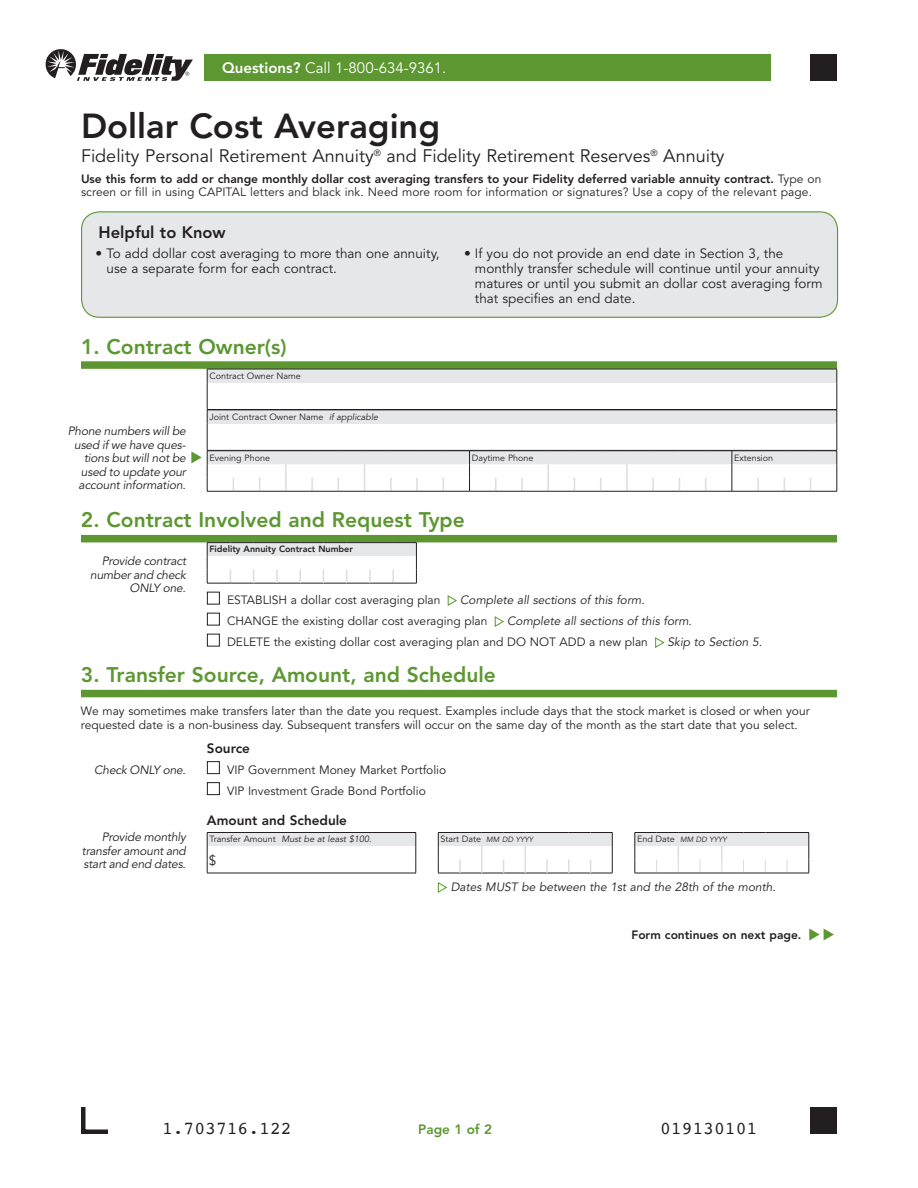
<style>
.page{position:relative;width:918px;height:1188px;background:#fff}
.page>*{position:absolute;margin:0;border:0;box-sizing:border-box;transform-origin:0 0}
.t1{font:800 34.5px "Avenir";color:#231f20}
.t2{font:800 21px "Avenir";color:#5c9731}
.t3{font:18px "Avenir";color:#231f20}
.t4{font:18px "Courier";color:#231f20}
.t5{font:800 16.5px "Avenir";color:#231f20}
.t6{font:15px "Avenir";color:#fff}
.t7{font:13.5px/15px "Avenir";color:#231f20}
.t8{font:800 13.5px "Avenir";color:#231f20}
.t9{font:800 13.5px "Avenir";color:#5c9731}
.t10{font:12px/13.5px "Avenir";color:#231f20}
.t11{font:italic 12px/13.5px "Avenir";letter-spacing:-.01em;color:#231f20;text-align:right}
.t12{font:800 12px "Avenir";color:#231f20}
.t13{font:9px "Avenir";color:#231f20}
.t14{font:italic 9px "Avenir";color:#231f20}
.t15{font:800 9px "Avenir";color:#231f20}
.t16{font:italic 7.5px "Avenir";color:#231f20}
.s1{font-weight:800}
.s2{font-style:italic}
.s3{font-style:normal}
.s4{font-style:italic;font-size:7.5px}
.s5{font-style:normal;font-size:9px}
</style>
<div class="page">
<svg style="left:46px;top:49px;width:147px;height:32px"></svg>
<div style="left:204px;top:54px;width:567px;height:27px;background:#5c9731"></div>
<div style="left:81px;top:361px;width:756px;height:8px;background:#5c9731"></div>
<div style="left:81px;top:535px;width:756px;height:7px;background:#5c9731"></div>
<div style="left:81px;top:690px;width:756px;height:7px;background:#5c9731"></div>
<div style="left:82px;top:212px;width:756px;height:105px;background:#e6e7e9;border-radius:18px"></div>
<div style="left:81px;top:211px;width:757px;height:107px;border:1px solid #5c9731;border-radius:18px"></div>
<svg style="left:207px;top:542px;width:210px;height:42px"></svg>
<div style="left:207px;top:592px;width:13px;height:13px;border:1px solid #231f20"></div>
<svg style="left:447px;top:595px;width:10px;height:11px"></svg>
<div style="left:207px;top:613px;width:13px;height:13px;border:1px solid #231f20"></div>
<svg style="left:494px;top:616px;width:10px;height:11px"></svg>
<div style="left:207px;top:634px;width:13px;height:13px;border:1px solid #231f20"></div>
<svg style="left:655px;top:637px;width:10px;height:11px"></svg>
<div style="left:207px;top:761px;width:13px;height:13px;border:1px solid #231f20"></div>
<div style="left:207px;top:782px;width:13px;height:13px;border:1px solid #231f20"></div>
<svg style="left:207px;top:832px;width:603px;height:42px"></svg>
<svg style="left:438px;top:882px;width:9px;height:11px"></svg>
<svg style="left:809px;top:928px;width:25px;height:12px"></svg>
<svg style="left:191px;top:369px;width:647px;height:123px"></svg>
<div style="left:810px;top:1107px;width:27px;height:27px;background:#231f20"></div>
<svg style="left:81px;top:1107px;width:27px;height:27px"></svg>
<div style="left:810px;top:54px;width:27px;height:27px;background:#231f20"></div>
<p class="t6" style="left:222px;top:59px;width:226px"><span class="s1">Questions?</span> Call 1-800-634-9361.</p>
<h1 class="t1" style="left:81px;top:105px;width:361px">Dollar Cost Averaging</h1>
<h3 class="t3" style="left:81px;top:145px;width:645px">Fidelity Personal Retirement Annuity<sup>®</sup> and Fidelity Retirement Reserves<sup>®</sup> Annuity</h3>
<p class="t10" style="left:81px;top:172px;width:742px"><span class="s1">Use this form to add or change monthly dollar cost averaging transfers to your Fidelity deferred variable annuity contract.</span> Type on screen or fill in using CAPITAL letters and black ink. Need more room for information or signatures? Use a copy of the relevant page.</p>
<h3 class="t5" style="left:99px;top:223px;width:129px">Helpful to Know</h3>
<p class="t7" style="left:107px;top:246px;width:335px;text-indent:-11px">• To add dollar cost averaging to more than one annuity, use a separate form for each contract.</p>
<p class="t7" style="left:475px;top:246px;width:349px;text-indent:-11px">• If you do not provide an end date in Section 3, the monthly transfer schedule will continue until your annuity matures or until you submit an dollar cost averaging form that specifies an end date.</p>
<h2 class="t2" style="left:81px;top:334px;width:207px">1. Contract Owner(s)</h2>
<p class="t13" style="left:209px;top:371px;width:93px">Contract Owner Name</p>
<p class="t13" style="left:209px;top:411px;width:170px">Joint Contract Owner Name <span class="s2">if applicable</span></p>
<p class="t13" style="left:209px;top:452px;width:62px">Evening Phone</p>
<p class="t13" style="left:472px;top:452px;width:63px">Daytime Phone</p>
<p class="t13" style="left:734px;top:452px;width:41px">Extension</p>
<p class="t11" style="left:68px;top:425px;width:120px">Phone numbers will be used if we have ques&shy;tions but will not be used to update your account information.</p>
<h2 class="t2" style="left:81px;top:508px;width:385px">2. Contract Involved and Request Type</h2>
<p class="t15" style="left:209px;top:544px;width:145px">Fidelity Annuity Contract Number</p>
<p class="t11" style="left:90px;top:554px;width:97px">Provide contract number and check<br>ONLY one.</p>
<p class="t10" style="left:227px;top:594px;width:215px">ESTABLISH a dollar cost averaging plan</p>
<p class="t11" style="left:460px;top:594px;width:186px">Complete all sections of this form.</p>
<p class="t10" style="left:227px;top:615px;width:262px">CHANGE the existing dollar cost averaging plan</p>
<p class="t11" style="left:507px;top:615px;width:186px">Complete all sections of this form.</p>
<p class="t10" style="left:227px;top:636px;width:422px">DELETE the existing dollar cost averaging plan and DO NOT ADD a new plan</p>
<p class="t11" style="left:668px;top:636px;width:96px">Skip to Section 5.</p>
<h2 class="t2" style="left:81px;top:663px;width:416px">3. Transfer Source, Amount, and Schedule</h2>
<p class="t10" style="left:81px;top:705px;width:730px">We may sometimes make transfers later than the date you request. Examples include days that the stock market is closed or when your requested date is a non-business day. Subsequent transfers will occur on the same day of the month as the start date that you select.</p>
<p class="t8" style="left:207px;top:740px;width:44px">Source</p>
<p class="t10" style="left:227px;top:760px;width:221px;line-height:21px">VIP Government Money Market Portfolio<br>VIP Investment Grade Bond Portfolio</p>
<p class="t8" style="left:207px;top:812px;width:142px">Amount and Schedule</p>
<p class="t14" style="left:209px;top:834px;width:164px"><span class="s3">Transfer Amount</span> Must be at least $100.</p>
<p class="t13" style="left:441px;top:834px;width:94px">Start Date <span class="s4">MM DD YYYY</span></p>
<p class="t16" style="left:637px;top:835px;width:91px"><span class="s5">End Date</span> MM DD YYYY</p>
<p class="t7" style="left:209px;top:854px;width:9px">$</p>
<p class="t11" style="left:451px;top:881px;width:327px">Dates MUST be between the 1st and the 28th of the month.</p>
<p class="t11" style="left:94px;top:763px;width:93px">Check ONLY one.</p>
<p class="t11" style="left:82px;top:831px;width:106px;text-align:justify;text-indent:20px">Provide monthly transfer amount and start and end dates.</p>
<p class="t12" style="left:631px;top:928px;width:172px">Form continues on next page.</p>
<h3 class="t4" style="left:162px;top:1114px;width:131px">1.703716.122</h3>
<h3 class="t4" style="left:660px;top:1114px;width:99px">019130101</h3>
<p class="t9" style="left:418px;top:1121px;width:75px">Page 1 of 2</p>
</div>
